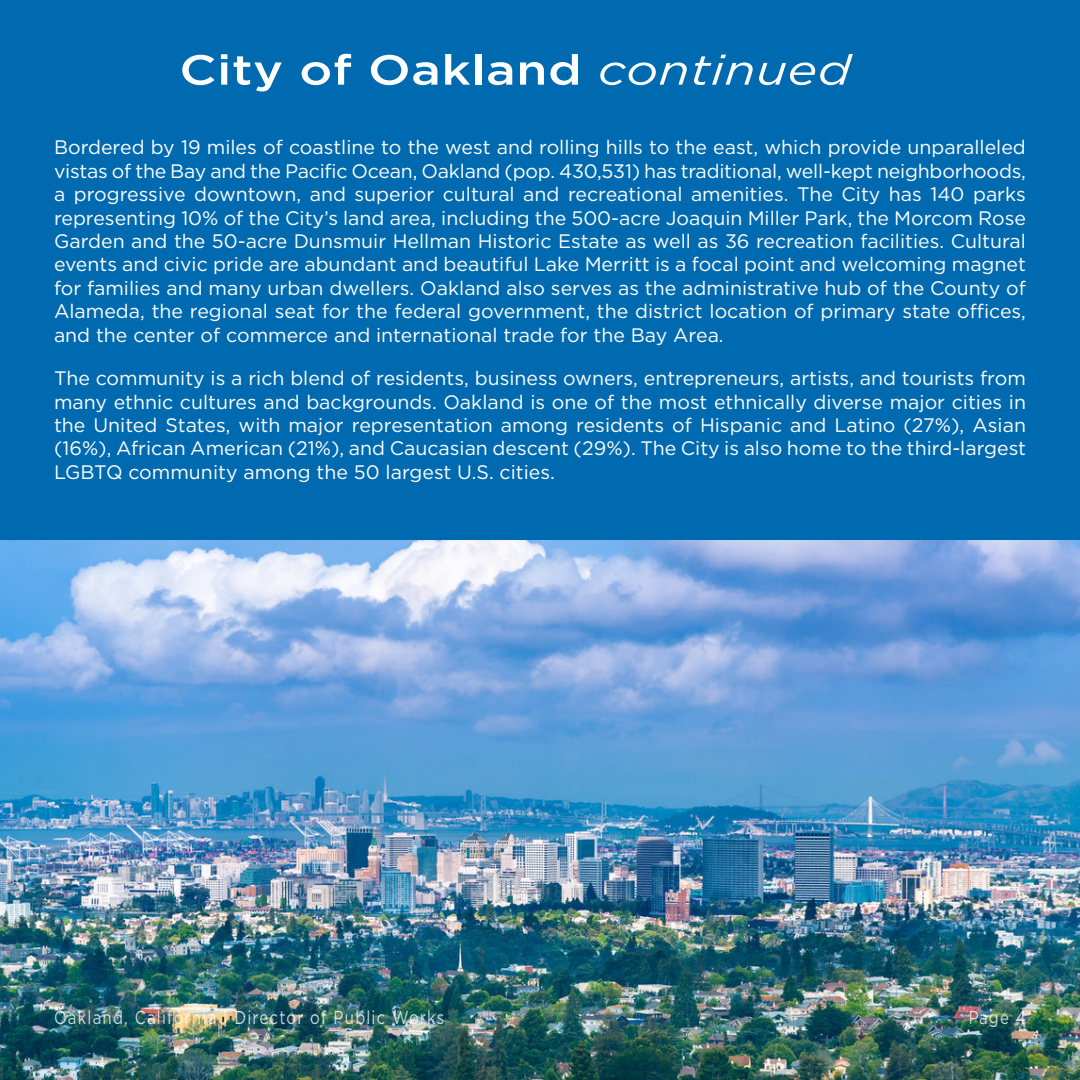
<style>
.page{position:relative;width:1080px;height:1080px;background:#006ab0}
.page>*{position:absolute;margin:0;border:0;box-sizing:border-box;transform-origin:0 0}
.RA_Major_Heading_white{font:500 42px "Gotham";letter-spacing:.01em;color:#fff;scale:1.2 1}
.Normal_white{font:19.5px/23.4px "Gotham";color:#fff;text-align:justify}
.t1{font:18.75px "Gotham";letter-spacing:.08em;color:#fff;scale:.8 1}
.s1{font-weight:400;font-style:italic}
</style>
<div class="page">
<img style="left:0;top:541px;width:1080px;height:539px">
<p class="RA_Major_Heading_white" style="left:179px;top:46px;width:561px">City of Oakland <span class="s1">continued</span></p>
<p class="Normal_white" style="left:54px;top:135px;width:974px">Bordered by 19 miles of coastline to the west and rolling hills to the east, which provide unparalleled vistas of the Bay and the Pacific Ocean, Oakland (pop. 430,531) has traditional, well-kept neighborhoods, a progressive downtown, and superior cultural and recreational amenities. The City has 140 parks representing 10% of the City’s land area, including the 500-acre Joaquin Miller Park, the Morcom Rose Garden and the 50-acre Dunsmuir Hellman Historic Estate as well as 36 recreation facilities. Cultural events and civic pride are abundant and beautiful Lake Merritt is a focal point and welcoming magnet for families and many urban dwellers. Oakland also serves as the administrative hub of the County of Alameda, the regional seat for the federal government, the district location of primary state offices, and the center of commerce and international trade for the Bay Area.</p>
<p class="Normal_white" style="left:54px;top:366px;width:974px">The community is a rich blend of residents, business owners, entrepreneurs, artists, and tourists from many ethnic cultures and backgrounds. Oakland is one of the most ethnically diverse major cities in the United States, with major representation among residents of Hispanic and Latino (27%), Asian (16%), African American (21%), and Caucasian descent (29%). The City is also home to the third-largest LGBTQ community among the 50 largest U.S. cities.</p>
<p class="t1" style="left:54px;top:1007px;width:490px">Oakland, California | Director of Public Works</p>
<p class="t1" style="left:968px;top:1007px;width:74px">Page 4</p>
</div>
